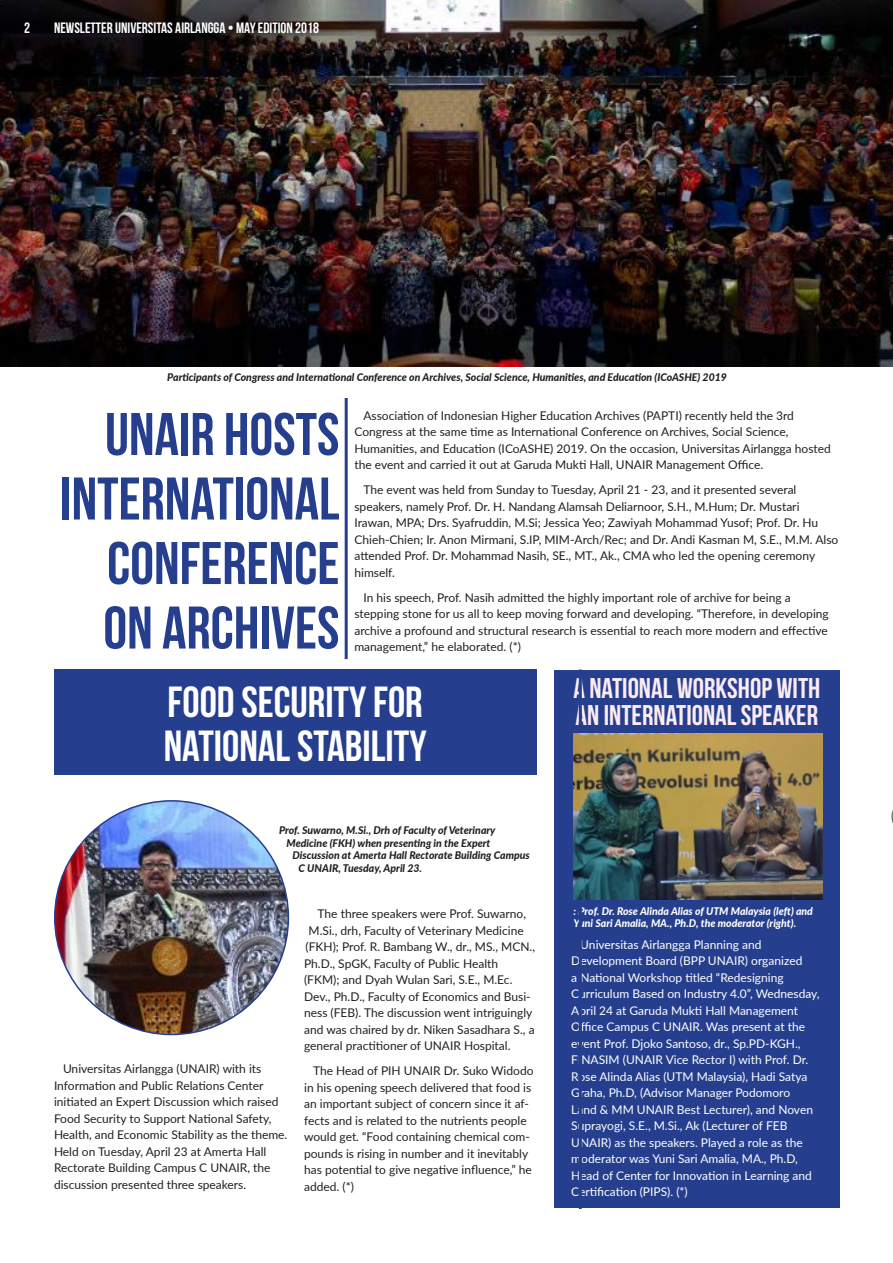
<style>
.page{position:relative;width:893px;height:1263px;background:#fff}
.page>*{position:absolute;margin:0;border:0;box-sizing:border-box;transform-origin:0 0}
.t1{font:700 60px "Bebas Neue";color:#253f8e}
.t2{font:700 43.5px "Bebas Neue";color:#fff}
.t3{font:700 28.5px/27px "Bebas Neue";color:#fcebf2}
.t4{font:15px "Bebas Neue";color:#fff}
.t5{font:12px/16.5px "Lato";color:#231f20}
.t6{font:12px/16.5px "Lato";color:#fff}
.t7{font:italic 800 10.5px "Lato";color:#231f20}
.t8{font:italic 800 10.5px/12.6px "Lato";color:#fff}
</style>
<div class="page">
<div style="left:554px;top:670px;width:286px;height:538px;background:#253f8e"></div>
<div style="left:54px;top:669px;width:482px;height:106px;background:#253f8e"></div>
<img style="left:0;top:0;width:893px;height:366px">
<hr style="left:345px;top:398px;width:3px;height:261px;background:#253f8e">
<hr style="left:579px;top:669px;width:3px;height:540px;background:#253f8e">
<img style="left:55px;top:801px;width:233px;height:233px;border-radius:117px">
<img style="left:573px;top:734px;width:249px;height:165px">
<svg style="left:891px;top:810px;width:2px;height:13px"></svg>
<p class="t4" style="left:24px;top:19px;width:7px">2</p>
<p class="t4" style="left:54px;top:19px;width:267px">NEWSLETTER UNIVERSITAS AIRLANGGA • MAY EDITION 2018</p>
<p class="t7" style="left:167px;top:369px;width:561px">Participants of Congress and International Conference on Archives, Social Science, Humanities, and Education (ICoASHE) 2019</p>
<p class="t1" style="left:105px;top:401px;width:236px">UNAIR HOSTS</p>
<p class="t1" style="left:60px;top:466px;width:281px">INTERNATIONAL</p>
<p class="t1" style="left:107px;top:530px;width:234px">CONFERENCE</p>
<p class="t1" style="left:103px;top:595px;width:238px">ON ARCHIVES</p>
<p class="t5" style="left:354px;top:406px;width:478px;text-indent:9px">Association of Indonesian Higher Education Archives (PAPTI) recently held the 3rd Congress at the same time as International Conference on Archives, Social Science, Humanities, and Education (ICoASHE) 2019. On the occasion, Universitas Airlangga hosted the event and carried it out at Garuda Mukti Hall, UNAIR Management Office.</p>
<p class="t5" style="left:354px;top:481px;width:485px;text-indent:9px">The event was held from Sunday to Tuesday, April 21 - 23, and it presented several speakers, namely Prof. Dr. H. Nandang Alamsah Deliarnoor, S.H., M.Hum; Dr. Mustari Irawan, MPA; Drs. Syafruddin, M.Si; Jessica Yeo; Zawiyah Mohammad Yusof; Prof. Dr. Hu Chieh-Chien; Ir. Anon Mirmani, S.IP, MIM-Arch/Rec; and Dr. Andi Kasman M, S.E., M.M. Also attended Prof. Dr. Mohammad Nasih, SE., MT., Ak., CMA who led the opening ceremony himself.</p>
<p class="t5" style="left:354px;top:589px;width:476px;text-indent:9px">In his speech, Prof. Nasih admitted the highly important role of archive for being a stepping stone for us all to keep moving forward and developing. “Therefore, in developing archive a profound and structural research is essential to reach more modern and effective management,” he elaborated. (*)</p>
<p class="t2" style="left:168px;top:678px;width:257px">FOOD SECURITY FOR</p>
<p class="t2" style="left:164px;top:722px;width:264px">NATIONAL STABILITY</p>
<p class="t7" style="left:279px;top:822px;width:218px">Prof. Suwarno, M.Si., Drh of Faculty of Veterinary</p>
<p class="t7" style="left:287px;top:835px;width:205px">Medicine (FKH) when presenting in the Expert</p>
<p class="t7" style="left:293px;top:847px;width:239px">Discussion at Amerta Hall Rectorate Building Campus</p>
<p class="t7" style="left:299px;top:860px;width:125px">C UNAIR, Tuesday, April 23.</p>
<p class="t5" style="left:54px;top:1060px;width:235px;text-indent:9px">Universitas Airlangga (UNAIR) with its Information and Public Relations Center initiated an Expert Discussion which raised Food Security to Support National Safety, Health, and Economic Stability as the theme.<br>Held on Tuesday, April 23 at Amerta Hall Rectorate Building Campus C UNAIR, the discussion presented three speakers.</p>
<p class="t5" style="left:318px;top:905px;width:210px">The three speakers were Prof. Suwarno,</p>
<p class="t5" style="left:309px;top:921px;width:217px">M.Si., drh, Faculty of Veterinary Medicine</p>
<p class="t5" style="left:306px;top:938px;width:231px">(FKH); Prof. R. Bambang W., dr., MS., MCN.,</p>
<p class="t5" style="left:304px;top:954px;width:196px">Ph.D., SpGK, Faculty of Public Health</p>
<p class="t5" style="left:304px;top:971px;width:210px">(FKM); and Dyah Wulan Sari, S.E., M.Ec.</p>
<p class="t5" style="left:304px;top:987px;width:228px">Dev., Ph.D., Faculty of Economics and Busi-</p>
<p class="t5" style="left:304px;top:1004px;width:230px">ness (FEB). The discussion went intriguingly</p>
<p class="t5" style="left:304px;top:1020px;width:232px">and was chaired by dr. Niken Sasadhara S., a</p>
<p class="t5" style="left:304px;top:1037px;width:208px">general practitioner of UNAIR Hospital.</p>
<p class="t5" style="left:304px;top:1062px;width:231px;text-indent:9px">The Head of PIH UNAIR Dr. Suko Widodo in his opening speech delivered that food is an important subject of concern since it af&shy;fects and is related to the nutrients people would get. “Food containing chemical com&shy;pounds is rising in number and it inevitably has potential to give negative influence,” he added. (*)</p>
<p class="t3" style="left:573px;top:674px;width:248px">A NATIONAL WORKSHOP WITH<br>AN INTERNATIONAL SPEAKER</p>
<p class="t8" style="left:573px;top:904px;width:241px">: Prof. Dr. Rose Alinda Alias of UTM Malaysia (left) and<br>Yuni Sari Amalia, MA., Ph.D, the moderator (right).</p>
<p class="t6" style="left:571px;top:936px;width:250px;text-indent:9px">Universitas Airlangga Planning and Development Board (BPP UNAIR) organized<br>a National Workshop titled “Redesigning Curriculum Based on Industry 4.0”, Wednesday, April 24 at Garuda Mukti Hall Management Office Campus C UNAIR. Was present at the event Prof. Djoko Santoso, dr., Sp.PD-KGH., FINASIM (UNAIR Vice Rector I) with Prof. Dr.<br>Rose Alinda Alias (UTM Malaysia), Hadi Satya Graha, Ph.D, (Advisor Manager Podomoro<br>Land &amp; MM UNAIR Best Lecturer), and Noven Suprayogi, S.E., M.Si., Ak (Lecturer of FEB UNAIR) as the speakers. Played a role as the moderator was Yuni Sari Amalia, MA., Ph.D, Head of Center for Innovation in Learning and Certification (PIPS). (*)</p>
</div>
